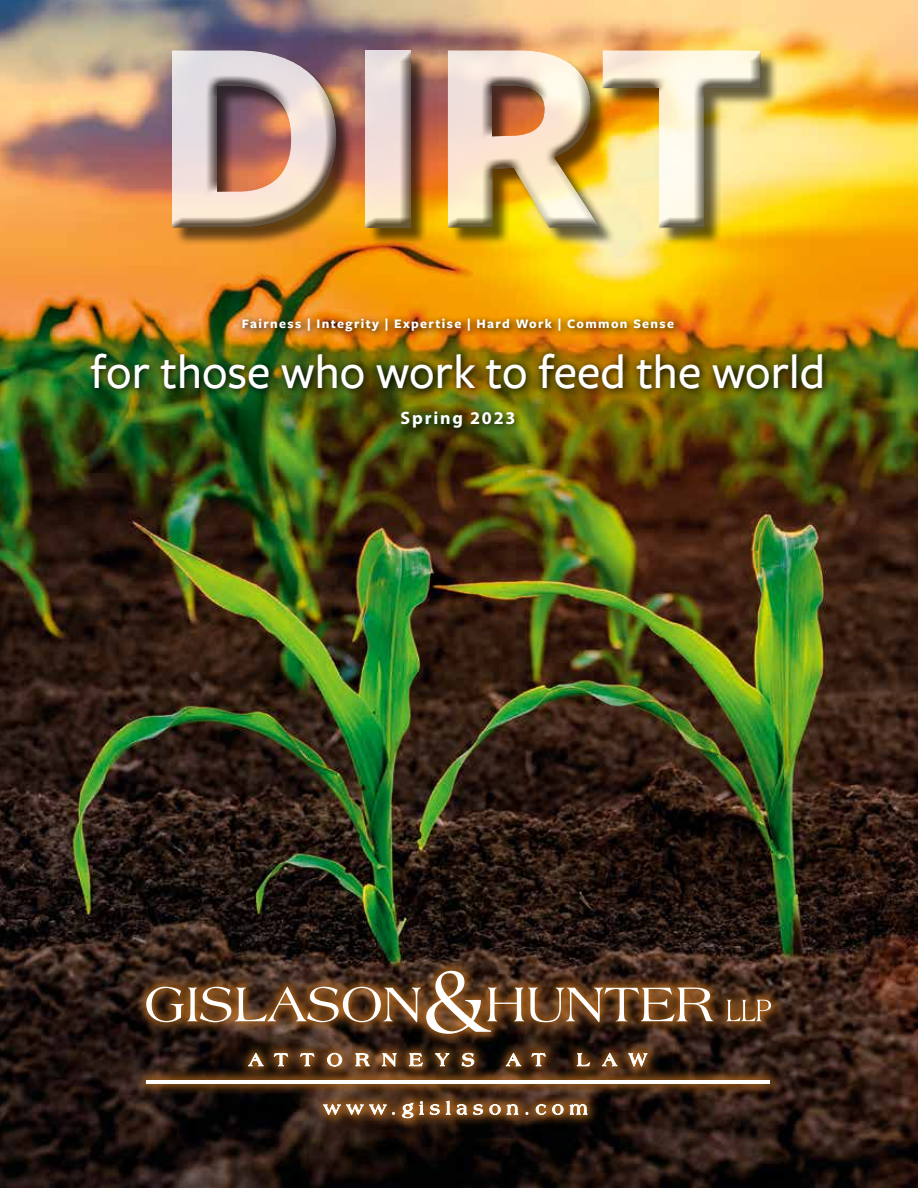
<style>
.page{position:relative;width:918px;height:1188px;background:#fff}
.page>*{position:absolute;margin:0;border:0;box-sizing:border-box;transform-origin:0 0}
.t1{font:700 283.5px "Freight Sans Pro";color:#fff}
.t2{font:500 49.5px "Freight Sans Pro";letter-spacing:-.01em;color:#fff}
.t3{font:700 18px "Myriad Pro";letter-spacing:.1em;color:#fff}
.t4{font:700 13.5px "Freight Sans Pro";letter-spacing:.1em;color:#fff}
</style>
<div class="page">
<img style="left:0;top:0;width:918px;height:1188px">
<div style="left:174px;top:53px;width:605px;height:193px;background:#000;opacity:.75"></div>
<div style="left:161px;top:39px;width:608px;height:196px;background:#fff;opacity:.75"></div>
<div style="left:163px;top:43px;width:608px;height:195px;background:#000;opacity:.75"></div>
<img style="left:85px;top:313px;width:747px;height:125px">
<svg style="left:134px;top:958px;width:649px;height:173px;background:#362114"></svg>
<svg style="left:726px;top:1000px;width:45px;height:21px"></svg>
<svg style="left:248px;top:1050px;width:16px;height:17px"></svg>
<svg style="left:274px;top:1053px;width:14px;height:14px"></svg>
<svg style="left:300px;top:1053px;width:15px;height:14px"></svg>
<svg style="left:327px;top:1053px;width:16px;height:14px"></svg>
<svg style="left:355px;top:1053px;width:15px;height:14px"></svg>
<svg style="left:382px;top:1053px;width:15px;height:14px"></svg>
<svg style="left:409px;top:1053px;width:14px;height:14px"></svg>
<svg style="left:435px;top:1053px;width:15px;height:14px"></svg>
<svg style="left:461px;top:1052px;width:14px;height:15px"></svg>
<svg style="left:505px;top:1050px;width:17px;height:17px"></svg>
<svg style="left:531px;top:1053px;width:15px;height:14px"></svg>
<svg style="left:576px;top:1053px;width:14px;height:14px"></svg>
<svg style="left:602px;top:1050px;width:16px;height:17px"></svg>
<svg style="left:628px;top:1053px;width:20px;height:14px"></svg>
<svg style="left:323px;top:1103px;width:72px;height:12px"></svg>
<svg style="left:402px;top:1100px;width:81px;height:18px"></svg>
<svg style="left:489px;top:1104px;width:30px;height:11px"></svg>
<svg style="left:535px;top:1104px;width:11px;height:11px"></svg>
<svg style="left:552px;top:1104px;width:36px;height:12px"></svg>
<svg style="left:146px;top:971px;width:568px;height:63px;background:#74553c"></svg>
<hr style="left:147px;top:1080px;width:623px;height:4px;background:#fff">
<h1 class="t1" style="left:154px;top:-60px;width:615px">DIRT</h1>
<p class="t4" style="left:242px;top:314px;width:434px">Fairness | Integrity | Expertise | Hard Work | Common Sense</p>
<h2 class="t2" style="left:91px;top:338px;width:736px">for those who work to feed the world</h2>
<h3 class="t3" style="left:401px;top:408px;width:116px">Spring 2023</h3>
</div>
